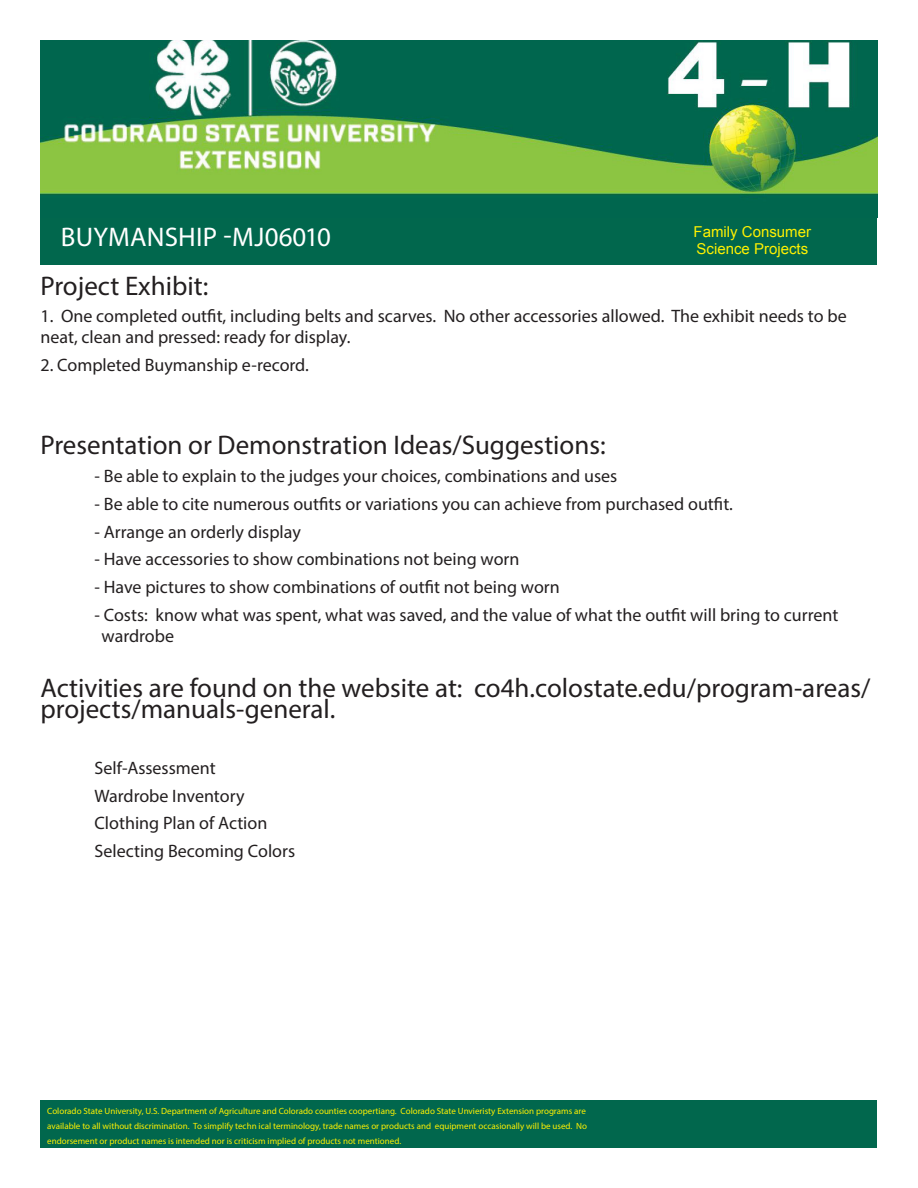
<style>
.page{position:relative;width:918px;height:1188px;background:#fff}
.page>*{position:absolute;margin:0;border:0;box-sizing:border-box;transform-origin:0 0}
.body{font:27px/21px "Myriad Pro";color:#231f20}
.t1{font:27px "Myriad Pro";letter-spacing:.005em;color:#fff}
.body-2{font:18px/21px "Myriad Pro";color:#231f20}
.t2{font:15px "Arial";color:#fff101}
.t3{font:9px/15px "Myriad Pro";color:#fff101}
</style>
<div class="page">
<div style="left:40px;top:217px;width:838px;height:48px;background:#01674d"></div>
<div style="left:40px;top:1100px;width:838px;height:48px;background:#01674d"></div>
<img style="left:40px;top:40px;width:838px;height:177px">
<p class="t1" style="left:61px;top:221px;width:272px">BUYMANSHIP -MJ06010</p>
<p class="t2" style="left:694px;top:222px;width:119px">Family Consumer</p>
<p class="t2" style="left:697px;top:238px;width:113px">Science Projects</p>
<p class="body" style="left:40px;top:275px;width:169px">Project Exhibit:</p>
<p class="body-2" style="left:40px;top:306px;width:808px">1. One completed outfit, including belts and scarves. No other accessories allowed. The exhibit needs to be neat, clean and pressed: ready for display.</p>
<p class="body-2" style="left:40px;top:354px;width:270px">2. Completed Buymanship e-record.</p>
<p class="body" style="left:40px;top:434px;width:567px">Presentation or Demonstration Ideas/Suggestions:</p>
<p class="body-2" style="left:94px;top:465px;width:524px">- Be able to explain to the judges your choices, combinations and uses</p>
<p class="body-2" style="left:94px;top:493px;width:640px">- Be able to cite numerous outfits or variations you can achieve from purchased outfit.</p>
<p class="body-2" style="left:94px;top:521px;width:208px">- Arrange an orderly display</p>
<p class="body-2" style="left:94px;top:549px;width:427px">- Have accessories to show combinations not being worn</p>
<p class="body-2" style="left:94px;top:576px;width:467px">- Have pictures to show combinations of outfit not being worn</p>
<p class="body-2" style="left:102px;top:604px;width:738px;text-indent:-7px">- Costs: know what was spent, what was saved, and the value of what the outfit will bring to current wardrobe</p>
<p class="body" style="left:40px;top:677px;width:831px">Activities are found on the website at: co4h.colostate.edu/program-areas/ projects/manuals-general.</p>
<p class="body-2" style="left:94px;top:757px;width:123px">Self-Assessment</p>
<p class="body-2" style="left:94px;top:785px;width:152px">Wardrobe Inventory</p>
<p class="body-2" style="left:94px;top:813px;width:174px">Clothing Plan of Action</p>
<p class="body-2" style="left:94px;top:840px;width:202px">Selecting Becoming Colors</p>
<p class="t3" style="left:47px;top:1103px;width:541px">Colorado State University, U.S. Department of Agriculture and Colorado counties coopertiang. Colorado State Unvieristy Extension programs are available to all without discrimination. To simplify techn ical terminology, trade names or products and equipment occasionally will be used. No endorsement or product names is intended nor is criticism implied of products not mentioned.</p>
</div>
